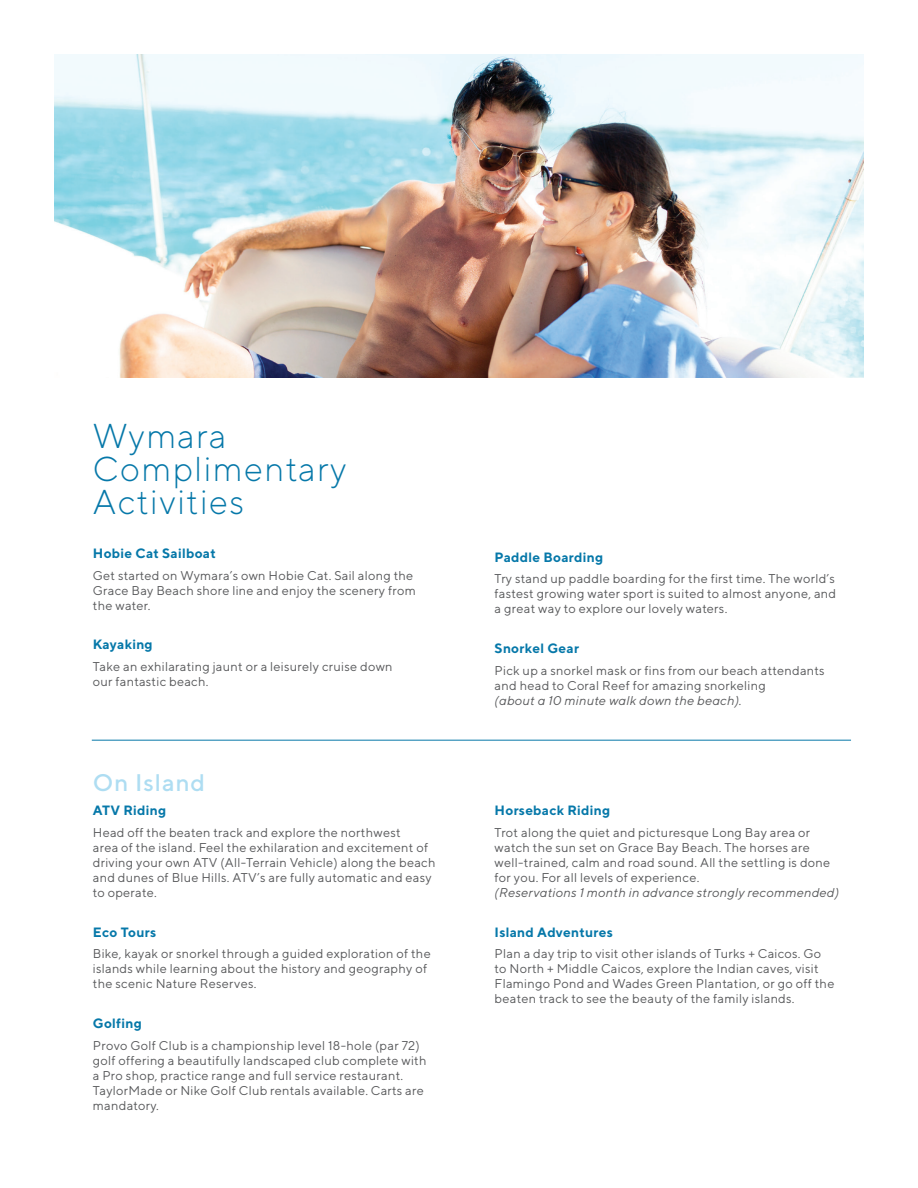
<style>
.page{position:relative;width:918px;height:1188px;background:#fff}
.page>*{position:absolute;margin:0;border:0;box-sizing:border-box;transform-origin:0 0}
.t1{font:300 34.5px/33px "TT Norms";letter-spacing:.04em;color:#0678a9}
.t2{font:500 24px "TT Norms";letter-spacing:.04em;color:#aeddf2}
.t3{font:700 13.5px "TT Norms";letter-spacing:.02em;color:#0678a9}
.t4{font:12.75px/15px "TT Norms";letter-spacing:.02em;color:#57585a}
.t5{font:italic 12.75px "TT Norms";letter-spacing:.02em;color:#57585a}
</style>
<div class="page">
<img style="left:54px;top:54px;width:810px;height:324px">
<hr style="left:92px;top:740px;width:759px;height:1px;background:#0678a9">
<h1 class="t1" style="left:93px;top:418px;width:255px">Wymara<br>Complimentary<br>Activities</h1>
<p class="t3" style="left:93px;top:545px;width:125px">Hobie Cat Sailboat</p>
<p class="t4" style="left:93px;top:567px;width:324px">Get started on Wymara’s own Hobie Cat. Sail along the<br>Grace Bay Beach shore line and enjoy the scenery from the water.</p>
<p class="t3" style="left:93px;top:636px;width:61px">Kayaking</p>
<p class="t4" style="left:93px;top:659px;width:301px">Take an exhilarating jaunt or a leisurely cruise down our fantastic beach.</p>
<h2 class="t2" style="left:93px;top:767px;width:114px">On Island</h2>
<p class="t3" style="left:93px;top:802px;width:75px">ATV Riding</p>
<p class="t4" style="left:93px;top:825px;width:344px">Head off the beaten track and explore the northwest<br>area of the island. Feel the exhilaration and excitement of driving your own ATV (All-Terrain Vehicle) along the beach and dunes of Blue Hills. ATV’s are fully automatic and easy to operate.</p>
<p class="t3" style="left:93px;top:923px;width:65px">Eco Tours</p>
<p class="t4" style="left:93px;top:946px;width:339px">Bike, kayak or snorkel through a guided exploration of the islands while learning about the history and geography of the scenic Nature Reserves.</p>
<p class="t3" style="left:93px;top:1015px;width:51px">Golfing</p>
<p class="t4" style="left:93px;top:1038px;width:335px">Provo Golf Club is a championship level 18-hole (par 72) golf offering a beautifully landscaped club complete with a Pro shop, practice range and full service restaurant.<br>TaylorMade or Nike Golf Club rentals available. Carts are mandatory.</p>
<p class="t3" style="left:495px;top:548px;width:110px">Paddle Boarding</p>
<p class="t4" style="left:495px;top:571px;width:343px;text-align:justify">Try stand up paddle boarding for the first time. The world’s fastest growing water sport is suited to almost anyone, and a great way to explore our lovely waters.</p>
<p class="t3" style="left:495px;top:640px;width:86px">Snorkel Gear</p>
<p class="t4" style="left:495px;top:662px;width:332px">Pick up a snorkel mask or fins from our beach attendants and head to Coral Reef for amazing snorkeling</p>
<p class="t5" style="left:495px;top:692px;width:249px">(about a 10 minute walk down the beach).</p>
<p class="t3" style="left:495px;top:802px;width:117px">Horseback Riding</p>
<p class="t4" style="left:495px;top:825px;width:337px">Trot along the quiet and picturesque Long Bay area or watch the sun set on Grace Bay Beach. The horses are well-trained, calm and road sound. All the settling is done for you. For all levels of experience.</p>
<p class="t5" style="left:495px;top:885px;width:346px">(Reservations 1 month in advance strongly recommended)</p>
<p class="t3" style="left:495px;top:923px;width:120px">Island Adventures</p>
<p class="t4" style="left:495px;top:946px;width:341px">Plan a day trip to visit other islands of Turks + Caicos. Go to North + Middle Caicos, explore the Indian caves, visit Flamingo Pond and Wades Green Plantation, or go off the beaten track to see the beauty of the family islands.</p>
</div>
